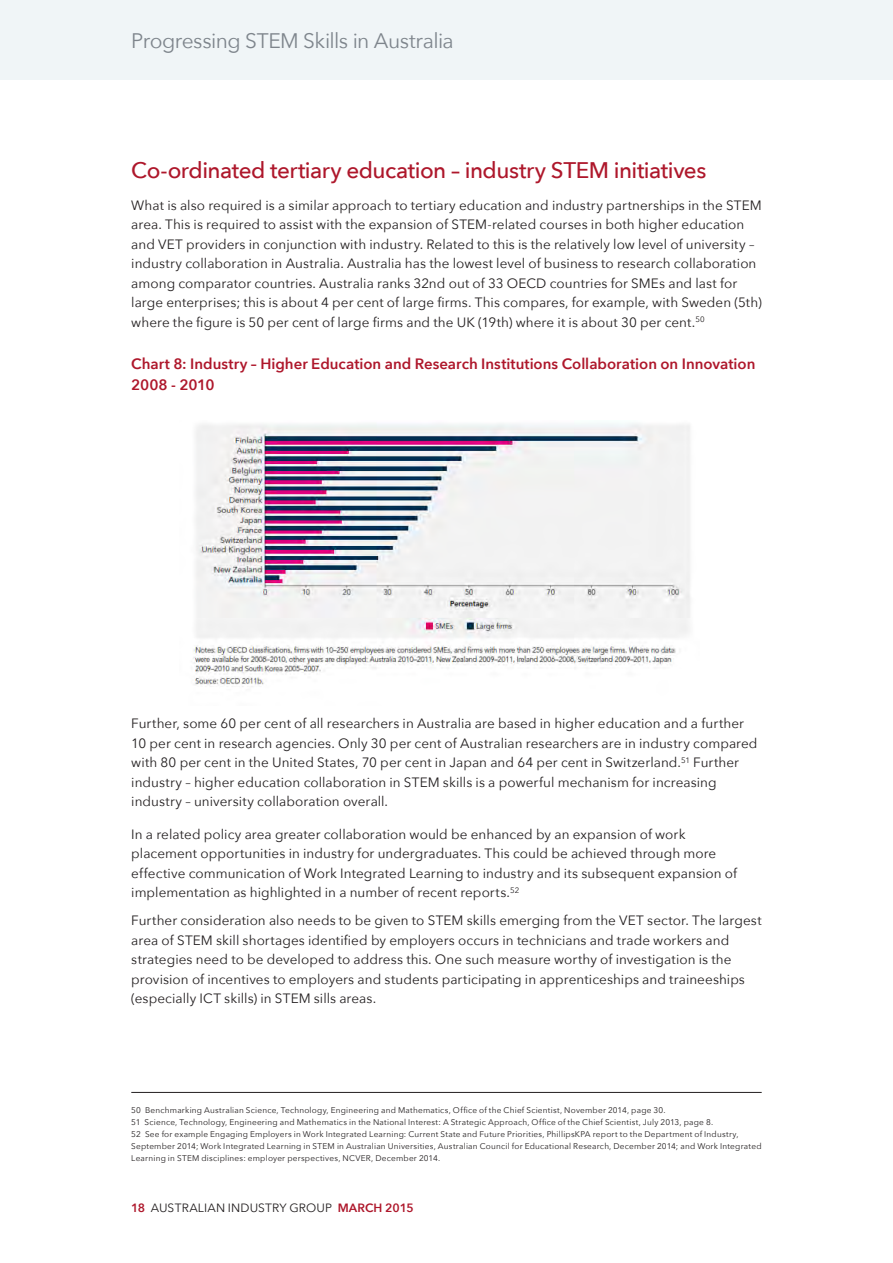
<style>
.page{position:relative;width:893px;height:1263px;background:#fff}
.page>*{position:absolute;margin:0;border:0;box-sizing:border-box;transform-origin:0 0}
.stem-sub_caps{font:500 22.5px "Avenir Next";letter-spacing:-.02em;color:#ae172b}
.t1{font:21px "Avenir Next";letter-spacing:-.025em;color:#7e858c}
.stem-sub{font:600 15px/21px "Avenir Next";color:#ae172b}
.stem-bold{font:13.5px/19.5px "Avenir Next";letter-spacing:.005em;color:#231f20}
.stem-sub_caps-2{font:13.5px/19.5px "Avenir Next";letter-spacing:.005em;color:#231f20}
.t2{font:12px "Avenir Next";letter-spacing:.01em;color:#231f20}
.stem-foot{font:8.25px/12px "Avenir Next";letter-spacing:.025em;color:#231f20}
.s1{font-weight:600;color:#ae172b}
</style>
<div class="page">
<div style="left:0;top:0;width:893px;height:80px;background:#f0f5f7"></div>
<img style="left:193px;top:423px;width:497px;height:264px">
<hr style="left:131px;top:1092px;width:631px;height:1px;background:#231f20">
<h2 class="t1" style="left:131px;top:23px;width:324px">Progressing STEM Skills in Australia</h2>
<p class="stem-sub_caps" style="left:131px;top:151px;width:577px">Co-ordinated tertiary education – industry STEM initiatives</p>
<p class="stem-bold" style="left:131px;top:195px;width:632px">What is also required is a similar approach to tertiary education and industry partnerships in the STEM area. This is required to assist with the expansion of STEM-related courses in both higher education and VET providers in conjunction with industry. Related to this is the relatively low level of university – industry collaboration in Australia. Australia has the lowest level of business to research collaboration among comparator countries. Australia ranks 32nd out of 33 OECD countries for SMEs and last for large enterprises; this is about 4 per cent of large firms. This compares, for example, with Sweden (5th) where the figure is 50 per cent of large firms and the UK (19th) where it is about 30 per cent.<sup>50</sup></p>
<p class="stem-sub" style="left:131px;top:353px;width:626px">Chart 8: Industry – Higher Education and Research Institutions Collaboration on Innovation<br>2008 - 2010</p>
<p class="stem-sub_caps-2" style="left:131px;top:713px;width:628px">Further, some 60 per cent of all researchers in Australia are based in higher education and a further 10 per cent in research agencies. Only 30 per cent of Australian researchers are in industry compared with 80 per cent in the United States, 70 per cent in Japan and 64 per cent in Switzerland.<sup>51</sup> Further industry – higher education collaboration in STEM skills is a powerful mechanism for increasing industry – university collaboration overall.</p>
<p class="stem-bold" style="left:131px;top:823px;width:607px">In a related policy area greater collaboration would be enhanced by an expansion of work placement opportunities in industry for undergraduates. This could be achieved through more effective communication of Work Integrated Learning to industry and its subsequent expansion of implementation as highlighted in a number of recent reports.<sup>52</sup></p>
<p class="stem-bold" style="left:131px;top:910px;width:632px">Further consideration also needs to be given to STEM skills emerging from the VET sector. The largest area of STEM skill shortages identified by employers occurs in technicians and trade workers and strategies need to be developed to address this. One such measure worthy of investigation is the provision of incentives to employers and students participating in apprenticeships and traineeships (especially ICT skills) in STEM sills areas.</p>
<p class="stem-foot" style="left:131px;top:1104px;width:536px">50 Benchmarking Australian Science, Technology, Engineering and Mathematics, Office of the Chief Scientist, November 2014, page 30.</p>
<p class="stem-foot" style="left:131px;top:1116px;width:583px">51 Science, Technology, Engineering and Mathematics in the National Interest: A Strategic Approach, Office of the Chief Scientist, July 2013, page 8.</p>
<p class="stem-foot" style="left:131px;top:1128px;width:632px">52 See for example Engaging Employers in Work Integrated Learning: Current State and Future Priorities, PhillipsKPA report to the Department of Industry,<br>September 2014; Work Integrated Learning in STEM in Australian Universities, Australian Council for Educational Research, December 2014; and Work Integrated<br>Learning in STEM disciplines: employer perspectives, NCVER, December 2014.</p>
<p class="t2" style="left:131px;top:1198px;width:284px"><span class="s1">18</span> AUSTRALIAN INDUSTRY GROUP <span class="s1">MARCH 2015</span></p>
</div>
